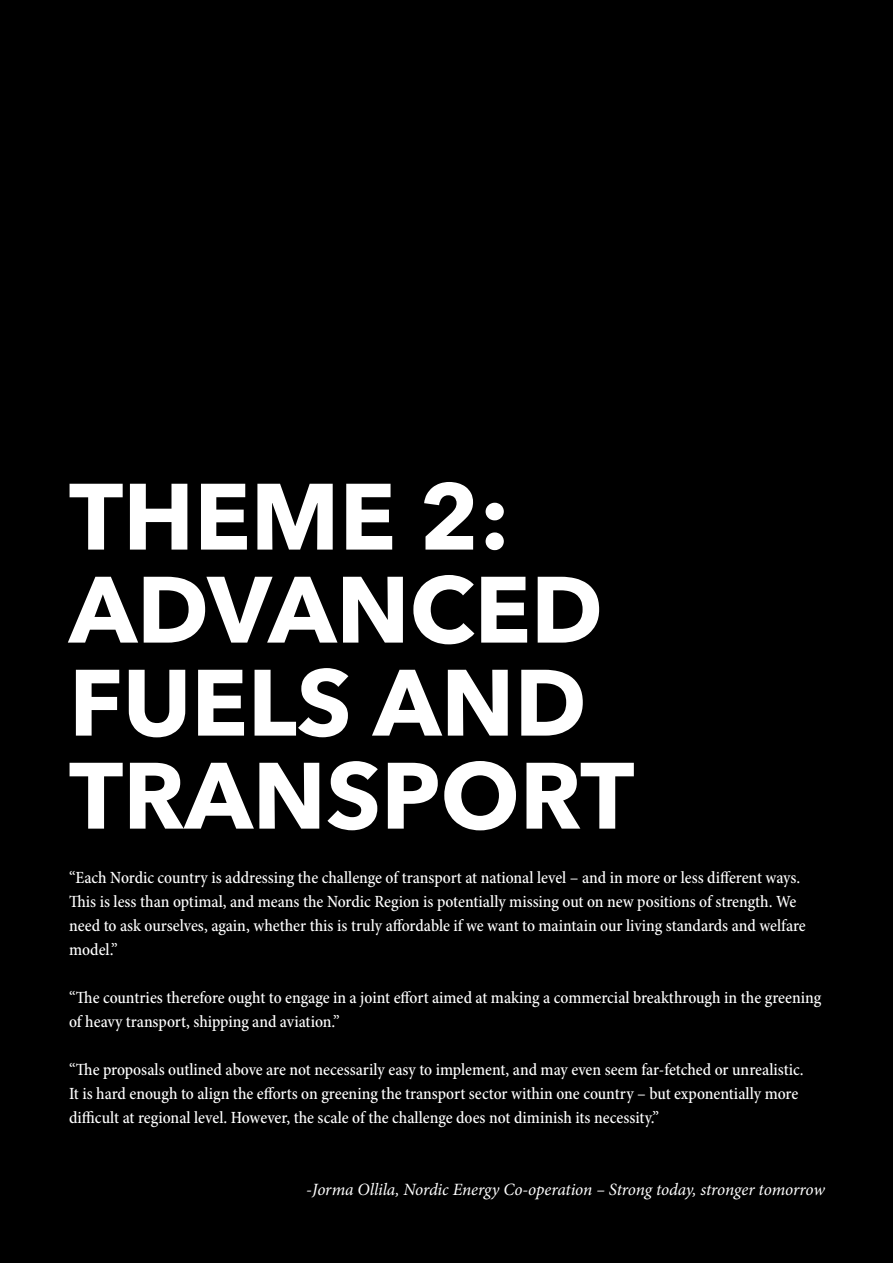
<style>
.page{position:relative;width:893px;height:1263px;background:#000}
.page>*{position:absolute;margin:0;border:0;box-sizing:border-box;transform-origin:0 0}
.t1{font:700 93px/93px "Avenir Next";color:#fff}
.t2{font:500 condensed 17.25px/24px "Minion Pro";color:#fff}
.t3{font:italic 17.25px "Minion Pro";letter-spacing:-.01em;color:#fff}
.s1{font-style:normal}
</style>
<div class="page">
<h1 class="t1" style="left:69px;top:469px;width:567px">THEME 2:<br>ADVANCED<br>FUELS AND<br>TRANSPORT</h1>
<p class="t2" style="left:69px;top:866px;width:738px">“Each Nordic country is addressing the challenge of transport at national level – and in more or less different ways.<br>This is less than optimal, and means the Nordic Region is potentially missing out on new positions of strength. We need to ask ourselves, again, whether this is truly affordable if we want to maintain our living standards and welfare model.”</p>
<p class="t2" style="left:69px;top:986px;width:754px">“The countries therefore ought to engage in a joint effort aimed at making a commercial breakthrough in the greening of heavy transport, shipping and aviation.”</p>
<p class="t2" style="left:69px;top:1058px;width:736px">“The proposals outlined above are not necessarily easy to implement, and may even seem far-fetched or unrealistic.<br>It is hard enough to align the efforts on greening the transport sector within one country – but exponentially more difficult at regional level. However, the scale of the challenge does not diminish its necessity.”</p>
<p class="t3" style="left:306px;top:1178px;width:520px"><span class="s1">-</span>Jorma Ollila, Nordic Energy Co-operation – Strong today, stronger tomorrow</p>
</div>
